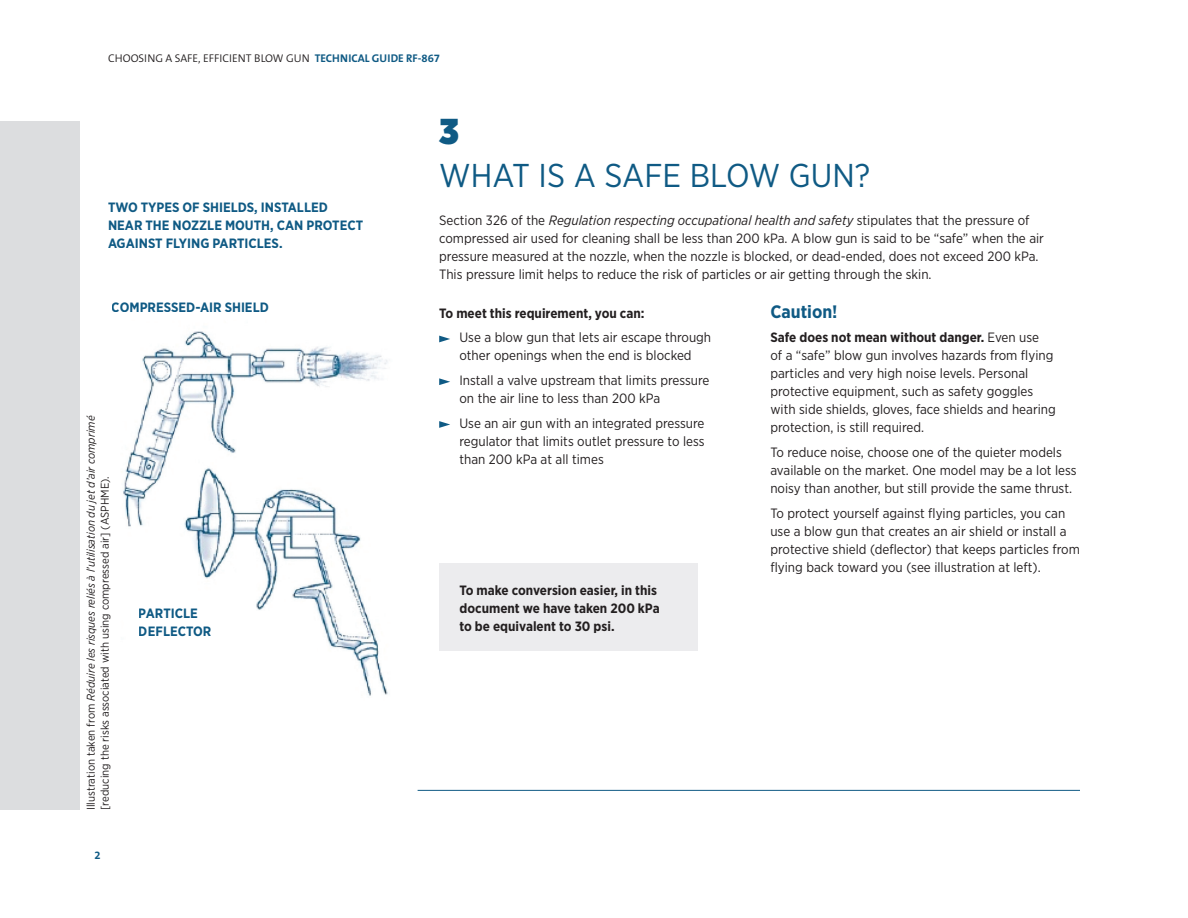
<style>
.page{position:relative;width:1188px;height:918px;background:#fff}
.page>*{position:absolute;margin:0;border:0;box-sizing:border-box;transform-origin:0 0}
.chiffre{font:900 36px "Gotham Narrow";color:#0f5a84}
.titre{font:33px "Gotham Narrow";color:#0f5a84}
.soustitre{font:700 18px "Gotham Narrow";color:#0f5a84}
.soustitre-2{font:13.5px/18px "Gotham Narrow";color:#231f20}
.corps{font:13.5px/18px "Gotham Narrow";color:#231f20}
.tableau{font:13.5px/18px "Gotham Narrow";color:#231f20}
.t1{font:700 13.5px/18px "Gotham Narrow";color:#0f5a84}
.soustitre-3{font:700 13.5px/18px "Gotham Narrow";color:#231f20}
.bas_de_page{font:11.25px/14.2px "Gotham Narrow";color:#231f20}
.t2{font:300 11.25px "The Sans B4";color:#231f20}
.t3{font:700 11.25px "The Sans B7";color:#0f5a84}
.s1{font-family:"The Sans B7";font-weight:700;color:#0f5a84}
.s2{font-style:italic}
.s3{font-weight:700}
</style>
<div class="page">
<img style="left:123px;top:331px;width:265px;height:365px">
<div style="left:131px;top:611px;width:145px;height:54px;background:#fff"></div>
<div style="left:0;top:122px;width:79px;height:688px;background:#dcdddf"></div>
<svg style="left:439px;top:336px;width:11px;height:6px"></svg>
<svg style="left:439px;top:378px;width:11px;height:7px"></svg>
<svg style="left:439px;top:421px;width:11px;height:7px"></svg>
<hr style="left:418px;top:790px;width:662px;height:1px;background:#0f5a84">
<div style="left:439px;top:564px;width:259px;height:87px;background:#ececee"></div>
<p class="t2" style="left:108px;top:53px;width:334px">CHOOSING A SAFE, EFFICIENT BLOW GUN <span class="s1">TECHNICAL GUIDE RF-867</span></p>
<p class="t1" style="left:108px;top:198px;width:257px">TWO TYPES OF SHIELDS, INSTALLED<br>NEAR THE NOZZLE MOUTH, CAN PROTECT<br>AGAINST FLYING PARTICLES.</p>
<p class="t1" style="left:112px;top:298px;width:159px">COMPRESSED-AIR SHIELD</p>
<p class="bas_de_page" style="left:83px;top:810px;width:396px;rotate:-90deg">Illustration taken from <span class="s2">Réduire les risques reliés à l’utilisation du jet d’air comprimé </span>[reducing the risks associated with using compressed air] (ASPHME).</p>
<p class="t3" style="left:94px;top:849px;width:8px">2</p>
<p class="t1" style="left:139px;top:604px;width:74px">PARTICLE<br>DEFLECTOR</p>
<p class="chiffre" style="left:439px;top:107px;width:21px">3</p>
<p class="titre" style="left:439px;top:155px;width:433px">WHAT IS A SAFE BLOW GUN?</p>
<p class="corps" style="left:439px;top:211px;width:606px">Section 326 of the <span class="s2">Regulation respecting occupational health and safety</span> stipulates that the pressure of compressed air used for cleaning shall be less than 200 kPa. A blow gun is said to be “safe” when the air pressure measured at the nozzle, when the nozzle is blocked, or dead-ended, does not exceed 200 kPa.<br>This pressure limit helps to reduce the risk of particles or air getting through the skin.</p>
<p class="soustitre-3" style="left:439px;top:304px;width:207px">To meet this requirement, you can:</p>
<p class="tableau" style="left:459px;top:328px;width:253px">Use a blow gun that lets air escape through other openings when the end is blocked</p>
<p class="tableau" style="left:459px;top:371px;width:252px">Install a valve upstream that limits pressure on the air line to less than 200 kPa</p>
<p class="tableau" style="left:459px;top:414px;width:247px;text-align:justify">Use an air gun with an integrated pressure regulator that limits outlet pressure to less than 200 kPa at all times</p>
<p class="soustitre" style="left:770px;top:300px;width:69px">Caution!</p>
<p class="soustitre-2" style="left:770px;top:328px;width:287px"><span class="s3">Safe does not mean without danger.</span> Even use<br>of a “safe” blow gun involves hazards from flying particles and very high noise levels. Personal protective equipment, such as safety goggles with side shields, gloves, face shields and hearing protection, is still required.</p>
<p class="soustitre-2" style="left:770px;top:443px;width:308px">To reduce noise, choose one of the quieter models available on the market. One model may be a lot less noisy than another, but still provide the same thrust.</p>
<p class="soustitre-2" style="left:770px;top:504px;width:311px">To protect yourself against flying particles, you can use a blow gun that creates an air shield or install a protective shield (deflector) that keeps particles from flying back toward you (see illustration at left).</p>
<p class="soustitre-3" style="left:459px;top:581px;width:202px">To make conversion easier, in this document we have taken 200 kPa to be equivalent to 30 psi.</p>
</div>
